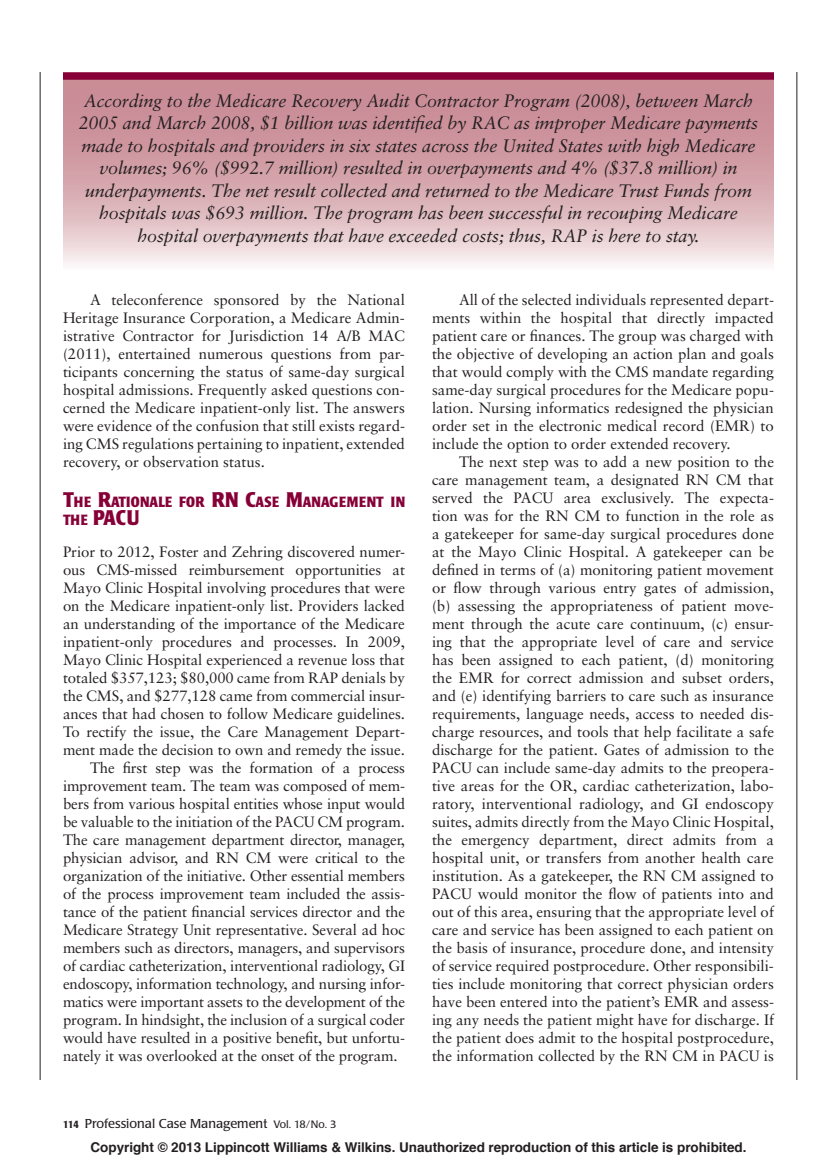
<style>
.page{position:relative;width:837px;height:1161px;background:#fff}
.page>*{position:absolute;margin:0;border:0;box-sizing:border-box;transform-origin:0 0}
.t1{font:700 condensed 21px "Poppl Laudatio";color:#860037}
.t2{font:italic 18px/22.5px "Sabon";letter-spacing:-.01em;color:#231f20;text-align:center}
.t3{font:15px/18px "Sabon";letter-spacing:-.01em;color:#231f20;text-align:justify}
.t4{font:700 condensed 14.7px "Poppl Laudatio";letter-spacing:.02em;color:#860037}
.t5{font:700 13.5px "Helvetica";letter-spacing:-.005em;color:#231f20}
.t6{font:12.75px "Poppl Laudatio";color:#231f20}
.s1{font-size:21px}
.s2{font-size:14.7px}
.s3{font-weight:700;font-stretch:condensed;font-size:10.5px}
.s4{font-size:10.5px}
</style>
<div class="page">
<hr style="left:40px;top:72px;width:1px;height:1008px;background:#231f20">
<hr style="left:796px;top:72px;width:1px;height:1008px;background:#231f20">
<svg style="left:63px;top:80px;width:711px;height:184px;background:#d7aab1"></svg>
<div style="left:63px;top:72px;width:711px;height:8px;background:#860037"></div>
<p class="t2" style="left:79px;top:91px;width:681px">According to the Medicare Recovery Audit Contractor Program (2008), between March 2005 and March 2008, $1 billion was identified by RAC as improper Medicare payments made to hospitals and providers in six states across the United States with high Medicare volumes; 96% ($992.7 million) resulted in overpayments and 4% ($37.8 million) in underpayments. The net result collected and returned to the Medicare Trust Funds from hospitals was $693 million. The program has been successful in recouping Medicare hospital overpayments that have exceeded costs; thus, RAP is here to stay.</p>
<p class="t3" style="left:63px;top:292px;width:344px;text-indent:27px">A teleconference sponsored by the National Heritage Insurance Corporation, a Medicare Admin&shy;istrative Contractor for Jurisdiction 14 A/B MAC (2011), entertained numerous questions from par&shy;ticipants concerning the status of same-day surgical hospital admissions. Frequently asked questions con&shy;cerned the Medicare inpatient-only list. The answers were evidence of the confusion that still exists regard&shy;ing CMS regulations pertaining to inpatient, extended recovery, or observation status.</p>
<p class="t4" style="left:63px;top:496px;width:344px"><span class="s1">T</span>HE <span class="s1">R</span>ATIONALE FOR <span class="s1">RN C</span>ASE <span class="s1">M</span>ANAGEMENT IN</p>
<h1 class="t1" style="left:63px;top:509px;width:78px"><span class="s2">THE</span> PACU</h1>
<p class="t3" style="left:63px;top:544px;width:344px">Prior to 2012, Foster and Zehring discovered numer-</p>
<p class="t3" style="left:63px;top:562px;width:343px">ous CMS-missed reimbursement opportunities at</p>
<p class="t3" style="left:63px;top:580px;width:343px">Mayo Clinic Hospital involving procedures that were</p>
<p class="t3" style="left:63px;top:598px;width:343px">on the Medicare inpatient-only list. Providers lacked</p>
<p class="t3" style="left:63px;top:616px;width:343px">an understanding of the importance of the Medicare</p>
<p class="t3" style="left:63px;top:634px;width:343px">inpatient-only procedures and processes. In 2009,</p>
<p class="t3" style="left:63px;top:652px;width:343px">Mayo Clinic Hospital experienced a revenue loss that</p>
<p class="t3" style="left:63px;top:670px;width:343px">totaled $357,123; $80,000 came from RAP denials by</p>
<p class="t3" style="left:63px;top:688px;width:344px">the CMS, and $277,128 came from commercial insur-</p>
<p class="t3" style="left:63px;top:706px;width:343px">ances that had chosen to follow Medicare guidelines.</p>
<p class="t3" style="left:63px;top:724px;width:344px">To rectify the issue, the Care Management Depart-</p>
<p class="t3" style="left:63px;top:742px;width:343px">ment made the decision to own and remedy the issue.</p>
<p class="t3" style="left:90px;top:760px;width:317px">The first step was the formation of a process</p>
<p class="t3" style="left:63px;top:778px;width:344px">improvement team. The team was composed of mem-</p>
<p class="t3" style="left:63px;top:796px;width:344px">bers from various hospital entities whose input would</p>
<p class="t3" style="left:63px;top:814px;width:343px">be valuable to the initiation of the PACU CM program.</p>
<p class="t3" style="left:63px;top:832px;width:344px">The care management department director, manager,</p>
<p class="t3" style="left:63px;top:850px;width:344px">physician advisor, and RN CM were critical to the</p>
<p class="t3" style="left:63px;top:868px;width:344px">organization of the initiative. Other essential members</p>
<p class="t3" style="left:63px;top:886px;width:344px">of the process improvement team included the assis-</p>
<p class="t3" style="left:63px;top:904px;width:343px">tance of the patient financial services director and the</p>
<p class="t3" style="left:63px;top:922px;width:344px">Medicare Strategy Unit representative. Several ad hoc</p>
<p class="t3" style="left:63px;top:940px;width:344px">members such as directors, managers, and supervisors</p>
<p class="t3" style="left:63px;top:958px;width:344px">of cardiac catheterization, interventional radiology, GI</p>
<p class="t3" style="left:63px;top:976px;width:344px">endoscopy, information technology, and nursing infor-</p>
<p class="t3" style="left:63px;top:994px;width:344px">matics were important assets to the development of the</p>
<p class="t3" style="left:63px;top:1012px;width:344px">program. In hindsight, the inclusion of a surgical coder</p>
<p class="t3" style="left:63px;top:1030px;width:344px">would have resulted in a positive benefit, but unfortu-</p>
<p class="t3" style="left:63px;top:1048px;width:336px">nately it was overlooked at the onset of the program.</p>
<p class="t3" style="left:432px;top:292px;width:343px;text-indent:27px">All of the selected individuals represented depart&shy;ments within the hospital that directly impacted patient care or finances. The group was charged with the objective of developing an action plan and goals that would comply with the CMS mandate regarding same-day surgical procedures for the Medicare popu&shy;lation. Nursing informatics redesigned the physician order set in the electronic medical record (EMR) to include the option to order extended recovery.</p>
<p class="t3" style="left:432px;top:454px;width:344px;text-indent:27px">The next step was to add a new position to the care management team, a designated RN CM that served the PACU area exclusively. The expecta&shy;tion was for the RN CM to function in the role as a gatekeeper for same-day surgical procedures done at the Mayo Clinic Hospital. A gatekeeper can be defined in terms of (a) monitoring patient movement or flow through various entry gates of admission, (b) assessing the appropriateness of patient move&shy;ment through the acute care continuum, (c) ensur&shy;ing that the appropriate level of care and service has been assigned to each patient, (d) monitoring the EMR for correct admission and subset orders, and (e) identifying barriers to care such as insurance requirements, language needs, access to needed dis&shy;charge resources, and tools that help facilitate a safe discharge for the patient. Gates of admission to the PACU can include same-day admits to the preopera&shy;tive areas for the OR, cardiac catheterization, labo&shy;ratory, interventional radiology, and GI endoscopy suites, admits directly from the Mayo Clinic Hospital, the emergency department, direct admits from a hospital unit, or transfers from another health care institution. As a gatekeeper, the RN CM assigned to PACU would monitor the flow of patients into and out of this area, ensuring that the appropriate level of care and service has been assigned to each patient on the basis of insurance, procedure done, and intensity of service required postprocedure. Other responsibili&shy;ties include monitoring that correct physician orders have been entered into the patient’s EMR and assess&shy;ing any needs the patient might have for discharge. If the patient does admit to the hospital postprocedure, the information collected by the RN CM in PACU is</p>
<p class="t6" style="left:63px;top:1118px;width:275px"><span class="s3">114</span> Professional Case Management <span class="s4">Vol. 18/No. 3</span></p>
<p class="t5" style="left:91px;top:1142px;width:657px">Copyright © 2013 Lippincott Williams &amp; Wilkins. Unauthorized reproduction of this article is prohibited.</p>
</div>
